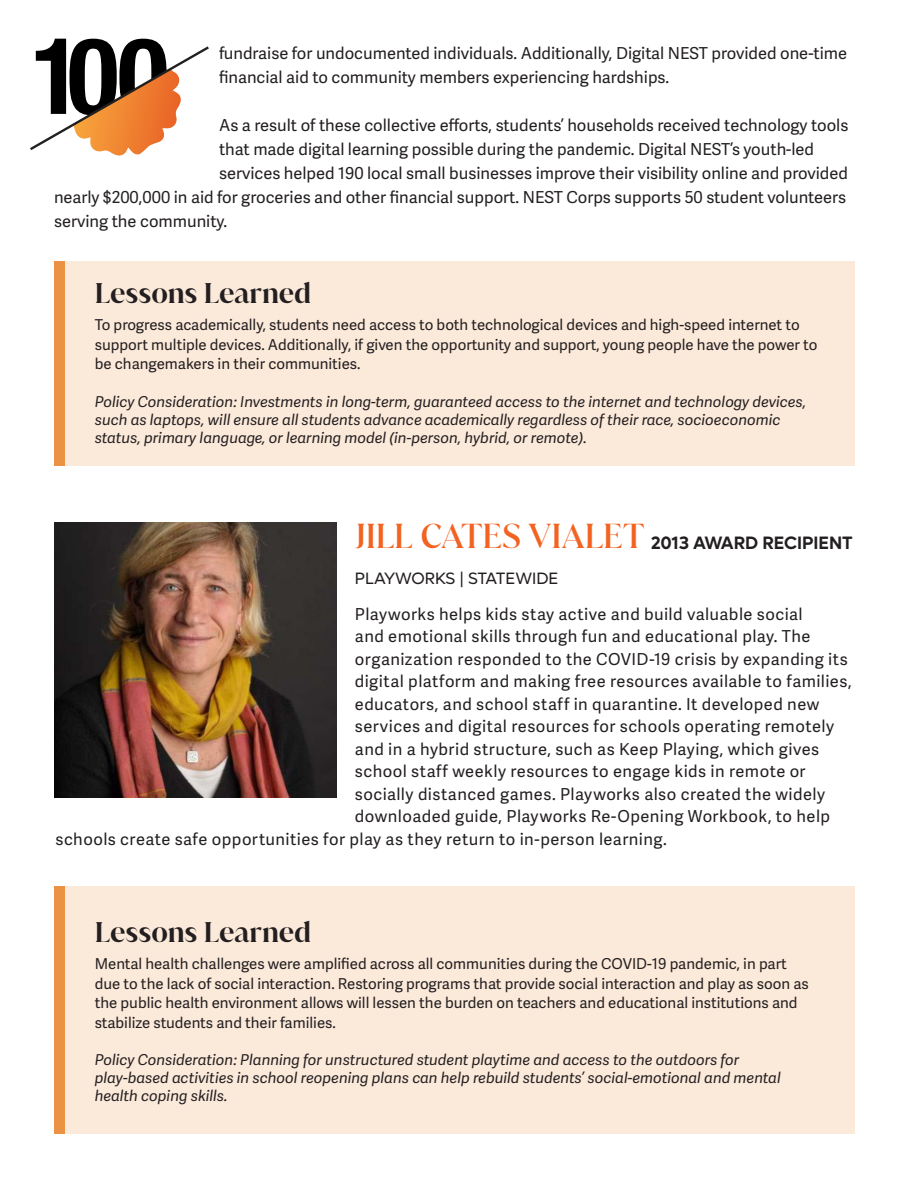
<style>
.page{position:relative;width:918px;height:1188px;background:#fff}
.page>*{position:absolute;margin:0;border:0;box-sizing:border-box;transform-origin:0 0}
.t1{font:500 33.3px "Juana";letter-spacing:-.005em;color:#f26322}
.t2{font:600 27.3px "Juana Alt";color:#231f20}
.t3{font:600 18px "Lufga";color:#231f20}
.t4{font:16.5px "Adelle Sans";letter-spacing:.02em;color:#231f20}
.t5{font:16.5px/24px "Adelle Sans";color:#231f20}
.t6{font:16.5px "Lufga";color:#231f20}
.t7{font:15px/19.5px "Adelle Sans";color:#231f20}
.t8{font:italic 15px/18px "Adelle Sans";color:#231f20}
</style>
<div class="page">
<div style="left:54px;top:261px;width:801px;height:205px;background:#fbe9da"></div>
<div style="left:54px;top:886px;width:801px;height:248px;background:#fbe9da"></div>
<div style="left:54px;top:261px;width:10px;height:205px;background:#ec9245"></div>
<div style="left:54px;top:886px;width:10px;height:248px;background:#ec9245"></div>
<img style="left:54px;top:523px;width:283px;height:275px">
<svg style="left:30px;top:39px;width:179px;height:117px"></svg>
<p class="t5" style="left:219px;top:41px;width:630px">fundraise for undocumented individuals. Additionally, Digital NEST provided one-time financial aid to community members experiencing hardships.</p>
<p class="t5" style="left:219px;top:113px;width:631px">As a result of these collective efforts, students’ households received technology tools</p>
<p class="t5" style="left:219px;top:137px;width:597px">that made digital learning possible during the pandemic. Digital NEST’s youth-led</p>
<p class="t5" style="left:219px;top:161px;width:631px">services helped 190 local small businesses improve their visibility online and provided</p>
<p class="t5" style="left:54px;top:185px;width:794px">nearly $200,000 in aid for groceries and other financial support. NEST Corps supports 50 student volunteers</p>
<p class="t5" style="left:54px;top:209px;width:175px">serving the community.</p>
<p class="t2" style="left:95px;top:275px;width:218px">Lessons Learned</p>
<p class="t7" style="left:95px;top:315px;width:724px">To progress academically, students need access to both technological devices and high-speed internet to support multiple devices. Additionally, if given the opportunity and support, young people have the power to be changemakers in their communities.</p>
<p class="t8" style="left:95px;top:392px;width:713px">Policy Consideration: Investments in long-term, guaranteed access to the internet and technology devices, such as laptops, will ensure all students advance academically regardless of their race, socioeconomic status, primary language, or learning model (in-person, hybrid, or remote).</p>
<p class="t1" style="left:355px;top:515px;width:291px">JILL CATES VIALET</p>
<p class="t3" style="left:651px;top:532px;width:203px">2013 AWARD RECIPIENT</p>
<p class="t6" style="left:355px;top:569px;width:205px">PLAYWORKS | STATEWIDE</p>
<p class="t4" style="left:355px;top:602px;width:449px">Playworks helps kids stay active and build valuable social</p>
<p class="t4" style="left:355px;top:625px;width:457px">and emotional skills through fun and educational play. The</p>
<p class="t4" style="left:355px;top:647px;width:494px">organization responded to the COVID-19 crisis by expanding its</p>
<p class="t4" style="left:355px;top:670px;width:498px">digital platform and making free resources available to families,</p>
<p class="t4" style="left:355px;top:692px;width:466px">educators, and school staff in quarantine. It developed new</p>
<p class="t4" style="left:355px;top:715px;width:481px">services and digital resources for schools operating remotely</p>
<p class="t4" style="left:355px;top:737px;width:466px">and in a hybrid structure, such as Keep Playing, which gives</p>
<p class="t4" style="left:355px;top:760px;width:452px">school staff weekly resources to engage kids in remote or</p>
<p class="t4" style="left:355px;top:782px;width:472px">socially distanced games. Playworks also created the widely</p>
<p class="t4" style="left:355px;top:805px;width:477px">downloaded guide, Playworks Re-Opening Workbook, to help</p>
<p class="t4" style="left:56px;top:827px;width:613px">schools create safe opportunities for play as they return to in-person learning.</p>
<p class="t2" style="left:95px;top:914px;width:218px">Lessons Learned</p>
<p class="t7" style="left:95px;top:954px;width:716px">Mental health challenges were amplified across all communities during the COVID-19 pandemic, in part due to the lack of social interaction. Restoring programs that provide social interaction and play as soon as the public health environment allows will lessen the burden on teachers and educational institutions and stabilize students and their families.</p>
<p class="t8" style="left:95px;top:1050px;width:687px">Policy Consideration: Planning for unstructured student playtime and access to the outdoors for play-based activities in school reopening plans can help rebuild students’ social-emotional and mental health coping skills.</p>
</div>
